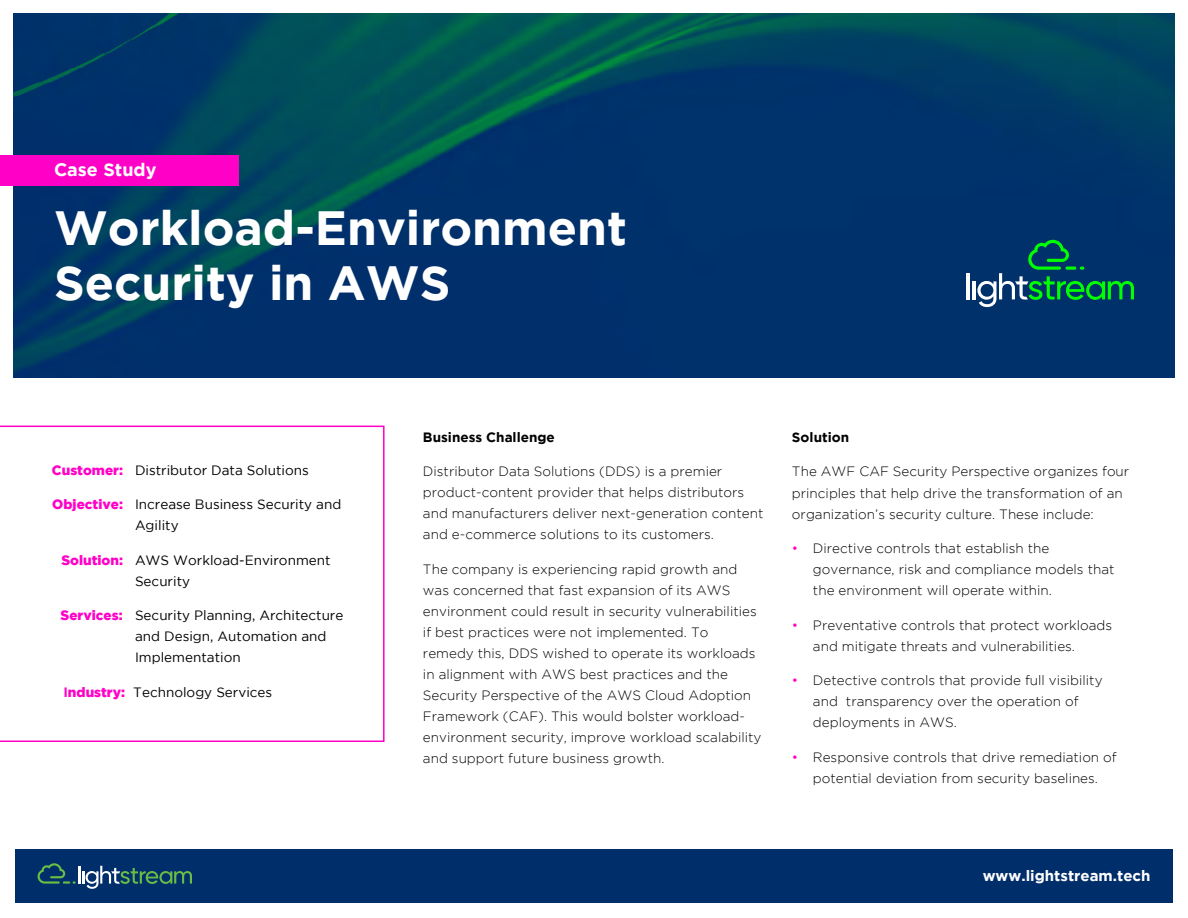
<style>
.page{position:relative;width:1188px;height:918px;background:#fff}
.page>*{position:absolute;margin:0;border:0;box-sizing:border-box;transform-origin:0 0}
.t1{font:700 48px/54.6px "Gotham";color:#fff}
.t2{font:700 18px "Gotham";color:#fff}
.t3{font:700 15px "Gotham";color:#fff}
.t4{font:300 13.5px/21px "Gotham";color:#000}
.t5{font:13.5px/21px "Gotham";color:#000}
.t6{font:700 13.5px "Gotham";color:#000}
.s1{font-weight:900;color:#ff00c7}
.s2{font-weight:700;color:#ff00c7}
.s3{color:#ff00c7}
</style>
<div class="page">
<div style="left:15px;top:849px;width:1158px;height:54px;background:#002e6b"></div>
<svg style="left:38px;top:863px;width:154px;height:26px"></svg>
<img style="left:14px;top:14px;width:1160px;height:364px">
<div style="left:0;top:155px;width:238px;height:31px;background:#ff00c7"></div>
<hr style="left:967px;top:273px;width:3px;height:26px;background:#fff">
<hr style="left:972px;top:281px;width:3px;height:18px;background:#fff">
<svg style="left:977px;top:240px;width:157px;height:67px;background:#0c5364"></svg>
<svg style="left:0;top:426px;width:385px;height:316px"></svg>
<h2 class="t2" style="left:54px;top:159px;width:104px">Case Study</h2>
<h1 class="t1" style="left:54px;top:200px;width:575px">Workload-Environment<br>Security in AWS</h1>
<p class="t5" style="left:52px;top:459px;width:259px"><span class="s1">Customer:</span> Distributor Data Solutions</p>
<p class="t5" style="left:135px;top:494px;width:208px;text-indent:-83px"><span class="s1">Objective:</span> Increase Business Security and<br>Agility</p>
<p class="t5" style="left:135px;top:549px;width:197px;text-indent:-74px"><span class="s1">Solution:</span> AWS Workload-Environment<br>Security</p>
<p class="t5" style="left:135px;top:605px;width:210px;text-indent:-74px"><span class="s1">Services:</span> Security Planning, Architecture and Design, Automation and<br>Implementation</p>
<p class="t5" style="left:63px;top:681px;width:210px"><span class="s2">I</span><span class="s1">ndustry:</span> Technology Services</p>
<p class="t6" style="left:423px;top:429px;width:133px">Business Challenge</p>
<p class="t4" style="left:423px;top:461px;width:342px">Distributor Data Solutions (DDS) is a premier product-content provider that helps distributors and manufacturers deliver next-generation content and e-commerce solutions to its customers.</p>
<p class="t4" style="left:423px;top:559px;width:340px">The company is experiencing rapid growth and was concerned that fast expansion of its AWS environment could result in security vulnerabilities if best practices were not implemented. To remedy this, DDS wished to operate its workloads in alignment with AWS best practices and the Security Perspective of the AWS Cloud Adoption Framework (CAF). This would bolster workload&shy;environment security, improve workload scalability and support future business growth.</p>
<p class="t6" style="left:792px;top:429px;width:59px">Solution</p>
<p class="t4" style="left:792px;top:461px;width:339px">The AWF CAF Security Perspective organizes four principles that help drive the transformation of an organization’s security culture. These include:</p>
<p class="t4" style="left:813px;top:538px;width:303px;text-indent:-21px"><span class="s3">•</span> Directive controls that establish the governance, risk and compliance models that the environment will operate within.</p>
<p class="t4" style="left:813px;top:614px;width:301px;text-indent:-21px"><span class="s3">•</span> Preventative controls that protect workloads and mitigate threats and vulnerabilities.</p>
<p class="t4" style="left:813px;top:670px;width:291px;text-indent:-21px"><span class="s3">•</span> Detective controls that provide full visibility and transparency over the operation of deployments in AWS.</p>
<p class="t4" style="left:792px;top:746px;width:326px;text-align:center"><span class="s3">•</span> Responsive controls that drive remediation of potential deviation from security baselines.</p>
<p class="t3" style="left:983px;top:867px;width:169px">www.lightstream.tech</p>
</div>
